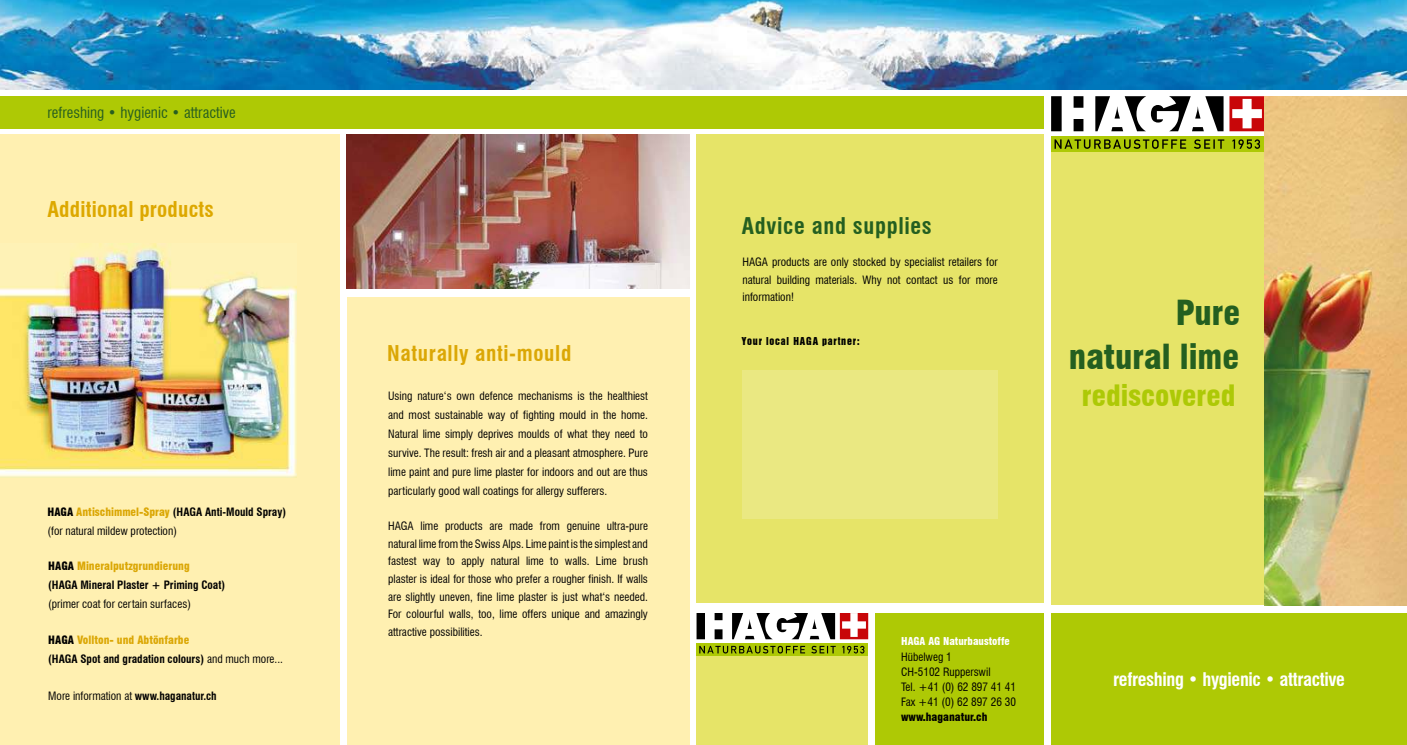
<style>
.page{position:relative;width:1407px;height:745px;background:#fff}
.page>*{position:absolute;margin:0;border:0;box-sizing:border-box;transform-origin:0 0}
.t1{font:900 condensed 33.75px/43.8px "Swiss 721 BT";color:#245f20;text-align:right}
.t2{font:900 condensed 28.75px "Swiss 721 BT";color:#adc906}
.t3{font:700 condensed 22.5px "Swiss 721 BT";letter-spacing:.03em;color:#245f20}
.t4{font:700 condensed 21.25px "Swiss 721 BT";letter-spacing:.03em;color:#dba705}
.t5{font:700 condensed 21.25px "Swiss 721 BT";letter-spacing:.01em;color:#dda800}
.t6{font:700 condensed 18.38px "Swiss 721 BT";letter-spacing:-.02em;color:#fff}
.t7{font:condensed 15px "Swiss 721 BT";color:#285f20}
.t8{font:condensed 11.25px/17.6px "Swiss 721 BT";color:#000;text-align:justify}
.t9{font:700 condensed 11.25px/18.8px "Swiss 721 BT";color:#000}
.t10{font:900 condensed 11.25px "Swiss 721 BT";color:#000}
.t11{font:900 condensed 10.62px "Swiss 721 BT";color:#fff}
.t12{font:10px "Swiss 921 BT Regular A";letter-spacing:.08em;color:#000}
.s1{font-weight:900}
.s2{font-weight:900;color:#dba705}
.s3{font-weight:700}
.s4{font-weight:400}
</style>
<div class="page">
<div style="left:0;top:96px;width:1044px;height:32px;background:#aec905"></div>
<div style="left:0;top:135px;width:339px;height:609px;background:#fff0b1"></div>
<div style="left:347px;top:135px;width:342px;height:609px;background:#fff0b1"></div>
<img style="left:0;top:0;width:1407px;height:90px">
<img style="left:0;top:243px;width:297px;height:234px">
<img style="left:347px;top:135px;width:342px;height:154px">
<div style="left:340px;top:289px;width:355px;height:8px;background:#fff"></div>
<div style="left:697px;top:135px;width:347px;height:609px;background:#e6e468"></div>
<div style="left:874px;top:612px;width:170px;height:132px;background:#aec905"></div>
<div style="left:693px;top:603px;width:714px;height:7px;background:#fff"></div>
<div style="left:868px;top:610px;width:6px;height:134px;background:#fff"></div>
<div style="left:697px;top:610px;width:171px;height:45px;background:#fff"></div>
<svg style="left:697px;top:643px;width:171px;height:12px"></svg>
<svg style="left:699px;top:645px;width:165px;height:8px"></svg>
<svg style="left:697px;top:613px;width:171px;height:26px"></svg>
<div style="left:742px;top:370px;width:255px;height:148px;background:#eae882"></div>
<div style="left:1051px;top:136px;width:356px;height:608px;background:#e6e468"></div>
<div style="left:1051px;top:612px;width:356px;height:132px;background:#aec905"></div>
<div style="left:693px;top:605px;width:714px;height:7px;background:#fff"></div>
<div style="left:1051px;top:136px;width:214px;height:15px;background:#aec905"></div>
<svg style="left:1229px;top:96px;width:36px;height:35px"></svg>
<svg style="left:1054px;top:139px;width:206px;height:10px"></svg>
<svg style="left:1051px;top:96px;width:172px;height:35px"></svg>
<img style="left:1265px;top:96px;width:142px;height:509px">
<h3 class="t7" style="left:48px;top:106px;width:190px">refreshing • hygienic • attractive</h3>
<h3 class="t5" style="left:47px;top:201px;width:168px">Additional products</h3>
<p class="t8" style="left:48px;top:503px;width:240px;line-height:18.8px"><span class="s1">HAGA</span> <span class="s2">Antischimmel-Spray</span> <span class="s3">(HAGA Anti-Mould Spray) </span>(for natural mildew protection)</p>
<p class="t9" style="left:48px;top:557px;width:178px"><span class="s1">HAGA</span> <span class="s2">Mineralputzgrundierung<br></span>(HAGA Mineral Plaster + Priming Coat)</p>
<p class="t8" style="left:48px;top:595px;width:144px">(primer coat for certain surfaces)</p>
<p class="t9" style="left:48px;top:631px;width:236px"><span class="s1">HAGA</span> <span class="s2">Vollton- und Abtönfarbe<br></span>(HAGA Spot and gradation colours) <span class="s4">and much more...</span></p>
<p class="t8" style="left:48px;top:687px;width:170px">More information at <span class="s3">www.haganatur.ch</span></p>
<h3 class="t4" style="left:387px;top:344px;width:186px">Naturally anti-mould</h3>
<p class="t8" style="left:388px;top:388px;width:261px;line-height:18.9px">Using nature‘s own defence mechanisms is the healthiest and most sustainable way of fighting mould in the home.<br>Natural lime simply deprives moulds of what they need to survive. The result: fresh air and a pleasant atmosphere. Pure lime paint and pure lime plaster for indoors and out are thus particularly good wall coatings for allergy sufferers.</p>
<p class="t8" style="left:388px;top:518px;width:261px">HAGA lime products are made from genuine ultra-pure natural lime from the Swiss Alps. Lime paint is the simplest and fastest way to apply natural lime to walls. Lime brush plaster is ideal for those who prefer a rougher finish. If walls are slightly uneven, fine lime plaster is just what‘s needed.<br>For colourful walls, too, lime offers unique and amazingly attractive possibilities.</p>
<h3 class="t3" style="left:742px;top:216px;width:191px">Advice and supplies</h3>
<p class="t8" style="left:742px;top:254px;width:257px">HAGA products are only stocked by specialist retailers for natural building materials. Why not contact us for more information!</p>
<p class="t12" style="left:742px;top:336px;width:119px">Your local HAGA partner:</p>
<h1 class="t1" style="left:1069px;top:293px;width:173px">Pure natural lime</h1>
<h2 class="t2" style="left:1082px;top:384px;width:155px">rediscovered</h2>
<p class="t11" style="left:901px;top:637px;width:110px">HAGA AG Naturbaustoffe</p>
<p class="t8" style="left:901px;top:649px;width:116px;line-height:15px;text-align:left">Hübelweg 1<br>CH-5102 Rupperswil<br>Tel. +41 (0) 62 897 41 41<br>Fax +41 (0) 62 897 26 30</p>
<p class="t10" style="left:901px;top:711px;width:88px">www.haganatur.ch</p>
<h3 class="t6" style="left:1113px;top:671px;width:233px">refreshing • hygienic • attractive</h3>
</div>
